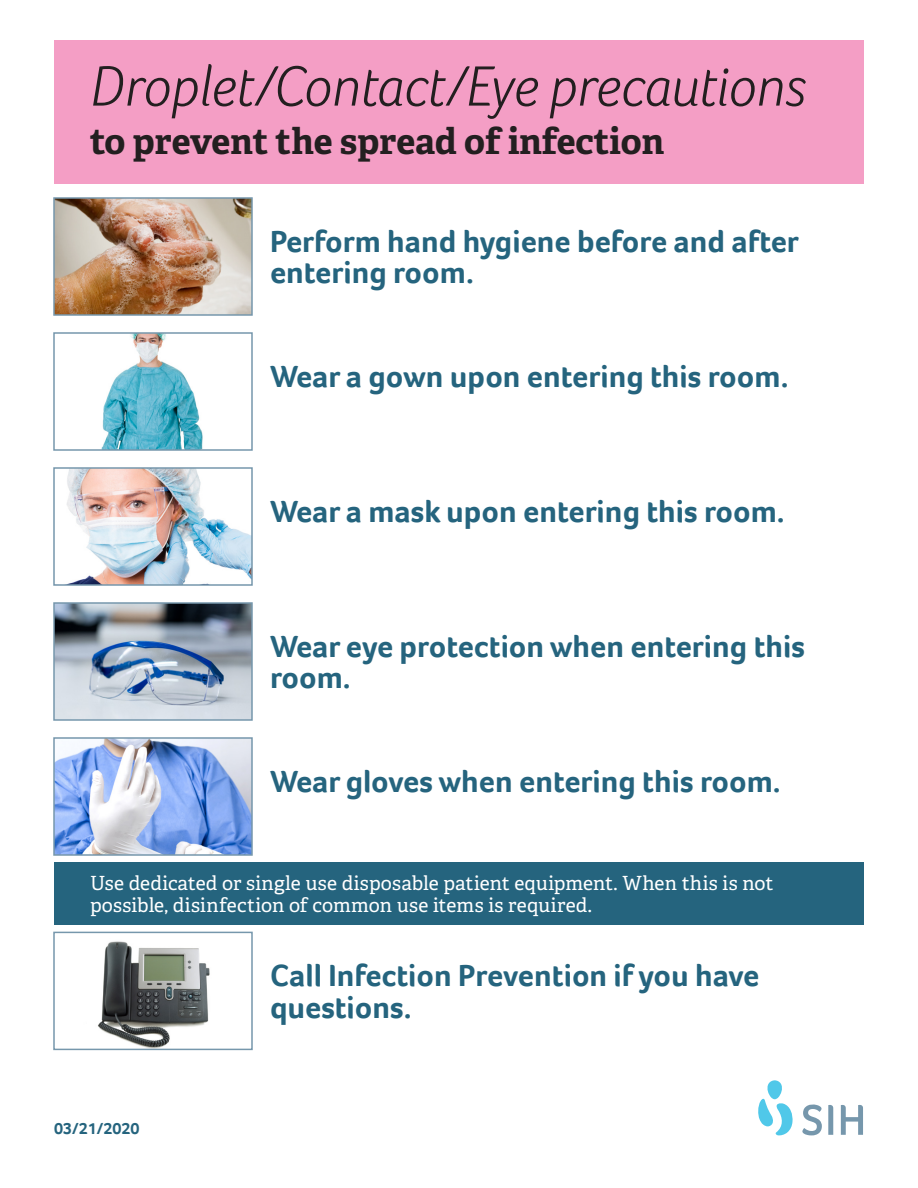
<style>
.page{position:relative;width:918px;height:1188px;background:#fff}
.page>*{position:absolute;margin:0;border:0;box-sizing:border-box;transform-origin:0 0}
.t1{font:italic 300 58.5px "Foco";color:#231f20}
.t2{font:700 36px "Adelle";color:#231f20}
.t3{font:700 31.5px/31.5px "Foco";color:#25647e}
.t4{font:19.5px/22.5px "Adelle";letter-spacing:.005em;color:#fff}
.t5{font:700 16.5px "Foco";color:#25647e}
</style>
<div class="page">
<div style="left:54px;top:862px;width:810px;height:63px;background:#25647e"></div>
<div style="left:54px;top:40px;width:810px;height:144px;background:#f49ec5"></div>
<svg style="left:758px;top:1080px;width:35px;height:56px"></svg>
<svg style="left:802px;top:1104px;width:20px;height:31px"></svg>
<svg style="left:828px;top:1105px;width:5px;height:30px"></svg>
<svg style="left:841px;top:1105px;width:22px;height:30px"></svg>
<img style="left:56px;top:200px;width:194px;height:113px">
<div style="left:53px;top:197px;width:200px;height:119px;border:2px solid #7697ac"></div>
<img style="left:101px;top:335px;width:102px;height:113px">
<div style="left:53px;top:332px;width:200px;height:119px;border:2px solid #7697ac"></div>
<img style="left:67px;top:470px;width:183px;height:113px">
<div style="left:53px;top:467px;width:200px;height:119px;border:2px solid #7697ac"></div>
<img style="left:56px;top:605px;width:194px;height:113px">
<div style="left:53px;top:602px;width:200px;height:119px;border:2px solid #7697ac"></div>
<img style="left:56px;top:740px;width:194px;height:113px">
<div style="left:53px;top:737px;width:200px;height:119px;border:2px solid #7697ac"></div>
<img style="left:98px;top:941px;width:112px;height:106px">
<div style="left:53px;top:932px;width:200px;height:118px;border:2px solid #7697ac"></div>
<p class="t1" style="left:90px;top:47px;width:718px">Droplet/Contact/Eye precautions</p>
<p class="t2" style="left:90px;top:118px;width:576px">to prevent the spread of infection</p>
<p class="t3" style="left:270px;top:225px;width:530px">Perform hand hygiene before and after entering room.</p>
<p class="t3" style="left:270px;top:360px;width:520px">Wear a gown upon entering this room.</p>
<p class="t3" style="left:270px;top:495px;width:516px">Wear a mask upon entering this room.</p>
<p class="t3" style="left:270px;top:630px;width:537px">Wear eye protection when entering this room.</p>
<p class="t3" style="left:270px;top:765px;width:512px">Wear gloves when entering this room.</p>
<p class="t4" style="left:90px;top:872px;width:685px">Use dedicated or single use disposable patient equipment. When this is not possible, disinfection of common use items is required.</p>
<p class="t5" style="left:54px;top:1118px;width:87px">03/21/2020</p>
<p class="t3" style="left:270px;top:960px;width:491px">Call Infection Prevention if you have questions.</p>
</div>
